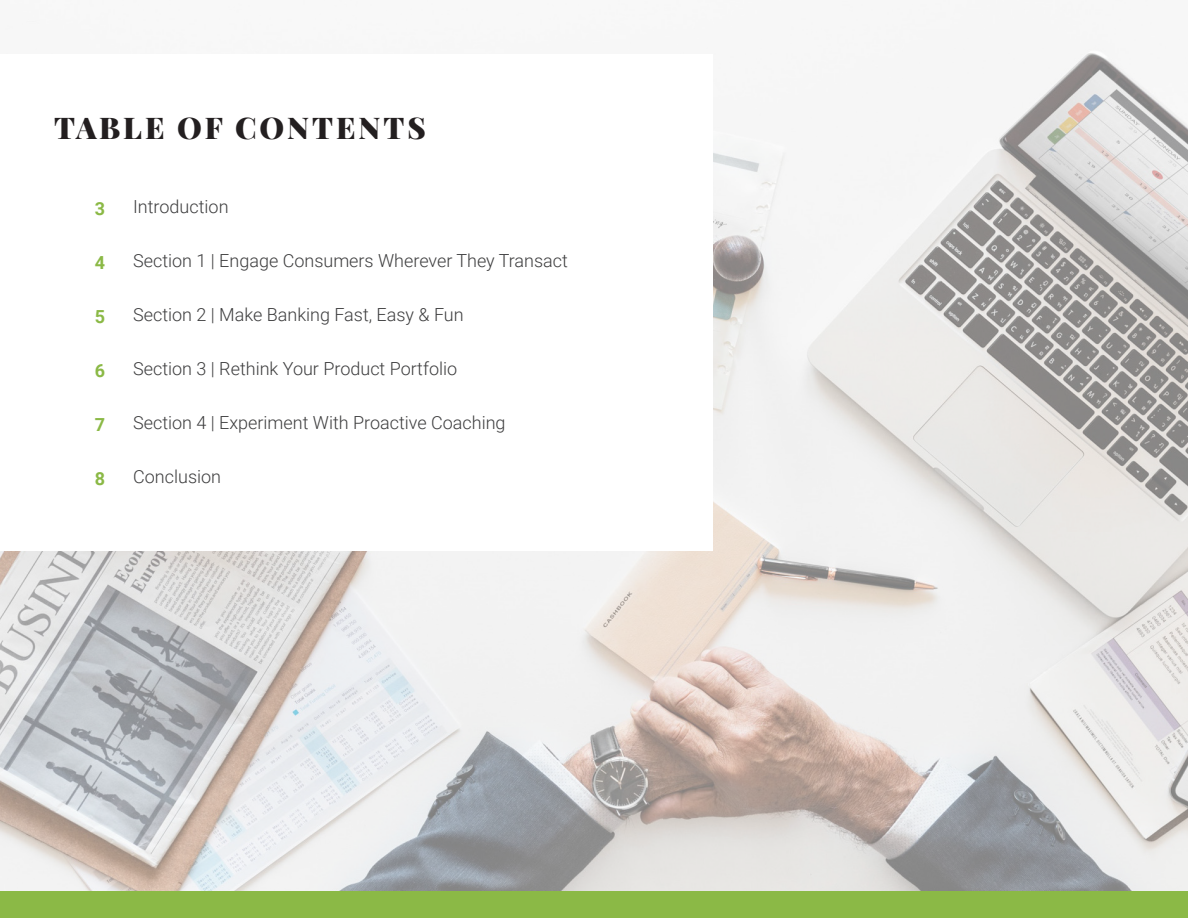
<style>
.page{position:relative;width:1188px;height:918px;background:#fff}
.page>*{position:absolute;margin:0;border:0;box-sizing:border-box;transform-origin:0 0}
.Page_Title{font:900 30px "Playfair Display";letter-spacing:.1em;color:#231f20}
.t1{font:300 18px "Roboto";color:#3e3e3f}
.t2{font:700 18px "Roboto";color:#8bb946}
</style>
<div class="page">
<img style="left:0;top:21px;width:1188px;height:870px">
<div style="left:0;top:54px;width:713px;height:497px;background:#fff"></div>
<div style="left:0;top:891px;width:1188px;height:27px;background:#8bb946"></div>
<p class="Page_Title" style="left:54px;top:104px;width:373px">TABLE OF CONTENTS</p>
<p class="t2" style="left:95px;top:196px;width:12px">3</p>
<p class="t2" style="left:95px;top:250px;width:12px">4</p>
<p class="t2" style="left:95px;top:304px;width:12px">5</p>
<p class="t2" style="left:95px;top:358px;width:12px">6</p>
<p class="t2" style="left:95px;top:412px;width:12px">7</p>
<p class="t2" style="left:95px;top:466px;width:12px">8</p>
<p class="t1" style="left:133px;top:194px;width:97px">Introduction</p>
<p class="t1" style="left:133px;top:248px;width:436px">Section 1 | Engage Consumers Wherever They Transact</p>
<p class="t1" style="left:133px;top:302px;width:332px">Section 2 | Make Banking Fast, Easy &amp; Fun</p>
<p class="t1" style="left:133px;top:356px;width:326px">Section 3 | Rethink Your Product Portfolio</p>
<p class="t1" style="left:133px;top:410px;width:374px">Section 4 | Experiment With Proactive Coaching</p>
<p class="t1" style="left:133px;top:464px;width:89px">Conclusion</p>
</div>
